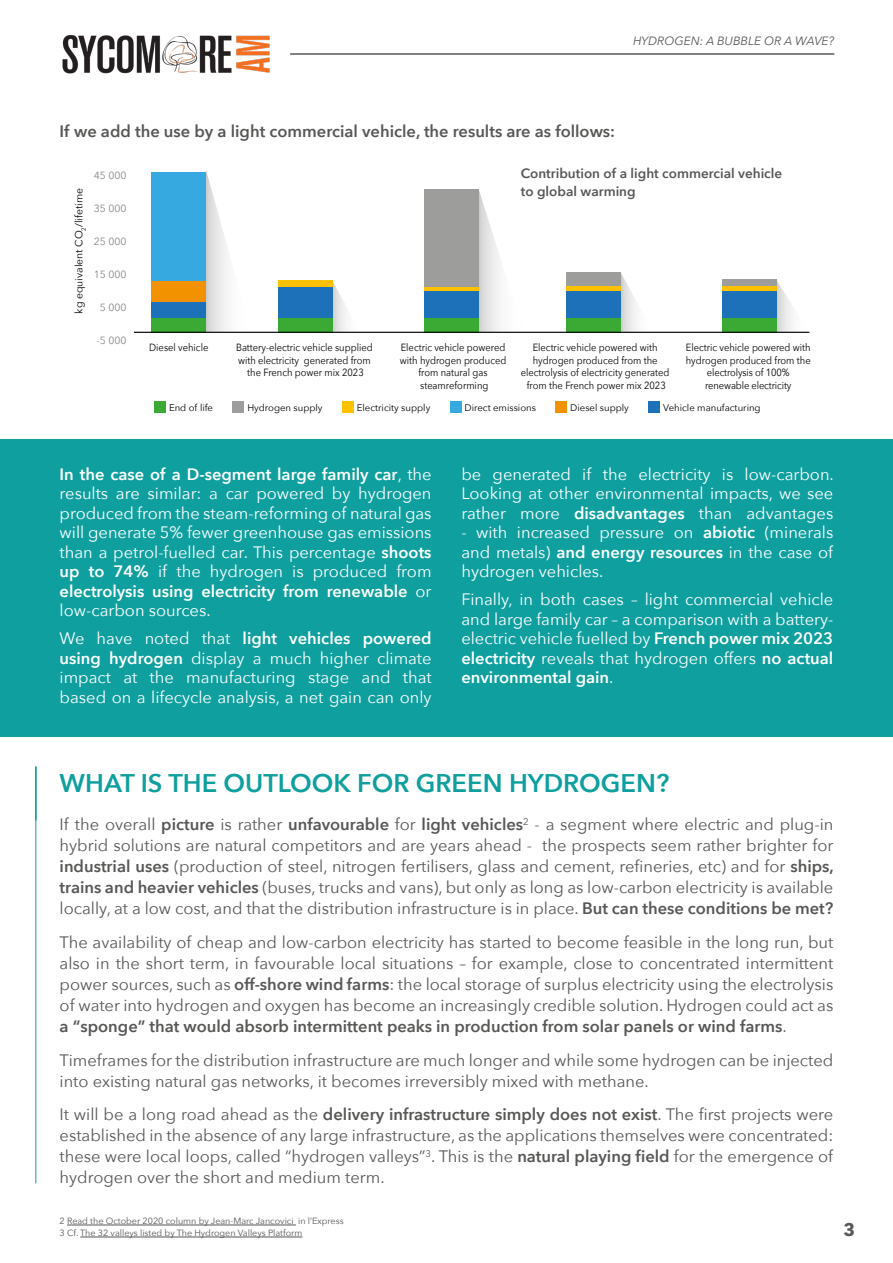
<style>
.page{position:relative;width:893px;height:1263px;background:#fff}
.page>*{position:absolute;margin:0;border:0;box-sizing:border-box;transform-origin:0 0}
.t1{font:600 25.5px "Avenir Next";color:#0e9f9e}
.t2{font:700 18px "Avenir Next";color:#575756}
.t3{font:16.5px/21px "Avenir Next";color:#575756;text-align:justify}
.t4{font:16.5px/19.5px "Avenir Next";color:#fff;text-align:justify}
.t5{font:600 16.5px "Avenir Next";color:#575756}
.t6{font:600 13.5px/18px "Avenir Next";color:#575756}
.t7{font:italic 12px "Avenir Next";color:#575756}
.t8{font:10.35px/12.5px "Avenir Next";color:#000;text-align:center;scale:.9 1}
.t9{font:10.35px "Avenir Next";color:#878787}
.t10{font:10.35px "Avenir Next";color:#000}
.t11{font:9.6px "Avenir Next";color:#000}
.t12{font:9px/12px "Avenir Next";color:#575756}
.s1{font-weight:600}
</style>
<div class="page">
<div style="left:0;top:439px;width:893px;height:298px;background:#0e9f9e"></div>
<hr style="left:36px;top:766px;width:1px;height:417px;background:#0e9f9e">
<hr style="left:35px;top:766px;width:2px;height:54px;background:#0e9f9e">
<svg style="left:206px;top:170px;width:45px;height:162px"></svg>
<div style="left:152px;top:280px;width:54px;height:53px;background:#f39200"></div>
<div style="left:152px;top:317px;width:54px;height:15px;background:#3aaa35"></div>
<div style="left:152px;top:303px;width:54px;height:15px;background:#1d71b8"></div>
<div style="left:152px;top:172px;width:54px;height:108px;background:#36a9e1"></div>
<svg style="left:333px;top:282px;width:28px;height:50px"></svg>
<div style="left:278px;top:280px;width:55px;height:53px;background:#fdc100"></div>
<div style="left:278px;top:317px;width:55px;height:15px;background:#3aaa35"></div>
<div style="left:278px;top:287px;width:55px;height:31px;background:#1d71b8"></div>
<svg style="left:479px;top:191px;width:45px;height:141px"></svg>
<div style="left:424px;top:280px;width:55px;height:53px;background:#fdc100"></div>
<div style="left:424px;top:317px;width:55px;height:15px;background:#3aaa35"></div>
<div style="left:424px;top:291px;width:55px;height:27px;background:#1d71b8"></div>
<div style="left:424px;top:189px;width:55px;height:98px;background:#9d9d9c"></div>
<svg style="left:621px;top:273px;width:33px;height:59px"></svg>
<div style="left:566px;top:286px;width:55px;height:47px;background:#fdc100"></div>
<div style="left:566px;top:317px;width:55px;height:15px;background:#3aaa35"></div>
<div style="left:566px;top:291px;width:55px;height:27px;background:#1d71b8"></div>
<div style="left:566px;top:272px;width:55px;height:14px;background:#9d9d9c"></div>
<svg style="left:777px;top:281px;width:32px;height:51px"></svg>
<div style="left:722px;top:286px;width:55px;height:47px;background:#fdc100"></div>
<div style="left:722px;top:317px;width:55px;height:15px;background:#3aaa35"></div>
<div style="left:722px;top:291px;width:55px;height:27px;background:#1d71b8"></div>
<div style="left:722px;top:279px;width:55px;height:7px;background:#9d9d9c"></div>
<hr style="left:134px;top:332px;width:675px;height:1px;background:#000">
<div style="left:649px;top:402px;width:11px;height:11px;background:#1d71b8"></div>
<div style="left:556px;top:402px;width:11px;height:11px;background:#f39200"></div>
<div style="left:450px;top:402px;width:11px;height:11px;background:#36a9e1"></div>
<div style="left:342px;top:402px;width:12px;height:11px;background:#fdc100"></div>
<div style="left:233px;top:402px;width:11px;height:11px;background:#9d9d9c"></div>
<div style="left:154px;top:402px;width:12px;height:11px;background:#3aaa35"></div>
<hr style="left:67px;top:1225px;width:229px;height:1px;background:#575756">
<hr style="left:80px;top:1237px;width:222px;height:1px;background:#575756">
<img style="left:62px;top:35px;width:208px;height:39px">
<hr style="left:290px;top:53px;width:544px;height:2px;background:#575756">
<p class="t7" style="left:633px;top:31px;width:203px">HYDROGEN: A BUBBLE OR A WAVE?</p>
<p class="t5" style="left:60px;top:117px;width:557px">If we add the use by a light commercial vehicle, the results are as follows:</p>
<p class="t10" style="left:70px;top:314px;width:127px;rotate:-90deg">kg equivalent CO<sub>2</sub>/lifetime</p>
<p class="t9" style="left:94px;top:167px;width:34px">45 000</p>
<p class="t9" style="left:94px;top:200px;width:34px">35 000</p>
<p class="t9" style="left:94px;top:233px;width:34px">25 000</p>
<p class="t9" style="left:94px;top:265px;width:34px">15 000</p>
<p class="t9" style="left:100px;top:298px;width:28px">5 000</p>
<p class="t9" style="left:97px;top:331px;width:32px">-5 000</p>
<p class="t6" style="left:521px;top:164px;width:263px">Contribution of a light commercial vehicle to global warming</p>
<p class="t8" style="left:149px;top:341px;width:67px">Diesel vehicle</p>
<p class="t8" style="left:236px;top:341px;width:153px">Battery-electric vehicle supplied with electricity generated from the French power mix 2023</p>
<p class="t8" style="left:400px;top:341px;width:120px">Electric vehicle powered with hydrogen produced from natural gas steamreforming</p>
<p class="t8" style="left:521px;top:341px;width:167px">Electric vehicle powered with hydrogen produced from the electrolysis of electricity generated from the French power mix 2023</p>
<p class="t8" style="left:686px;top:341px;width:140px">Electric vehicle powered with hydrogen produced from the electrolysis of 100% renewable electricity</p>
<p class="t11" style="left:169px;top:400px;width:46px">End of life</p>
<p class="t11" style="left:247px;top:399px;width:77px">Hydrogen supply</p>
<p class="t11" style="left:357px;top:399px;width:75px">Electricity supply</p>
<p class="t11" style="left:465px;top:399px;width:73px">Direct emissions</p>
<p class="t11" style="left:570px;top:399px;width:60px">Diesel supply</p>
<p class="t11" style="left:663px;top:399px;width:99px">Vehicle manufacturing</p>
<p class="t4" style="left:60px;top:464px;width:374px"><span class="s1">In the case of a D-segment large family car</span>, the results are similar: a car powered by hydrogen produced from the steam-reforming of natural gas will generate 5% fewer greenhouse gas emissions than a petrol-fuelled car. This percentage <span class="s1">shoots up to 74%</span> if the hydrogen is produced from <span class="s1">electrolysis using electricity from renewable</span> or low-carbon sources.</p>
<p class="t4" style="left:60px;top:628px;width:374px">We have noted that <span class="s1">light vehicles powered using hydrogen</span> display a much higher climate impact at the manufacturing stage and that based on a lifecycle analysis, a net gain can only</p>
<p class="t4" style="left:461px;top:464px;width:374px">be generated if the electricity is low-carbon.<br>Looking at other environmental impacts, we see rather more <span class="s1">disadvantages</span> than advantages</p>
<p class="t4" style="left:461px;top:522px;width:373px">- with increased pressure on <span class="s1">abiotic</span> (minerals and metals) <span class="s1">and energy resources</span> in the case of hydrogen vehicles.</p>
<p class="t4" style="left:461px;top:589px;width:374px">Finally, in both cases – light commercial vehicle and large family car – a comparison with a battery&shy;electric vehicle fuelled by <span class="s1">French power mix 2023 electricity</span> reveals that hydrogen offers <span class="s1">no actual environmental gain</span>.</p>
<h1 class="t1" style="left:60px;top:761px;width:611px">WHAT IS THE OUTLOOK FOR GREEN HYDROGEN?</h1>
<p class="t3" style="left:60px;top:813px;width:776px">If the overall <span class="s1">picture</span> is rather <span class="s1">unfavourable</span> for <span class="s1">light vehicles</span><sup>2</sup> - a segment where electric and plug-in hybrid solutions are natural competitors and are years ahead - the prospects seem rather brighter for <span class="s1">industrial uses</span> (production of steel, nitrogen fertilisers, glass and cement, refineries, etc) and for <span class="s1">ships, trains and heavier vehicles</span> (buses, trucks and vans), but only as long as low-carbon electricity is available locally, at a low cost, and that the distribution infrastructure is in place. <span class="s1">But can these conditions be met?</span></p>
<p class="t3" style="left:60px;top:931px;width:775px">The availability of cheap and low-carbon electricity has started to become feasible in the long run, but also in the short term, in favourable local situations – for example, close to concentrated intermittent power sources, such as <span class="s1">off-shore wind farms</span>: the local storage of surplus electricity using the electrolysis of water into hydrogen and oxygen has become an increasingly credible solution. Hydrogen could act as <span class="s1">a “sponge” that would absorb intermittent peaks in production from solar panels or wind farms</span>.</p>
<p class="t3" style="left:60px;top:1049px;width:775px">Timeframes for the distribution infrastructure are much longer and while some hydrogen can be injected into existing natural gas networks, it becomes irreversibly mixed with methane.</p>
<p class="t3" style="left:60px;top:1103px;width:775px">It will be a long road ahead as the <span class="s1">delivery infrastructure simply does not exist</span>. The first projects were established in the absence of any large infrastructure, as the applications themselves were concentrated: these were local loops, called “hydrogen valleys”<sup>3</sup>. This is the <span class="s1">natural playing field</span> for the emergence of hydrogen over the short and medium term.</p>
<p class="t12" style="left:60px;top:1215px;width:286px">2 Read the October 2020 column by Jean-Marc Jancovici in l’Express<br>3 Cf. The 32 valleys listed by The Hydrogen Valleys Platform</p>
<p class="t2" style="left:844px;top:1214px;width:13px">3</p>
</div>
